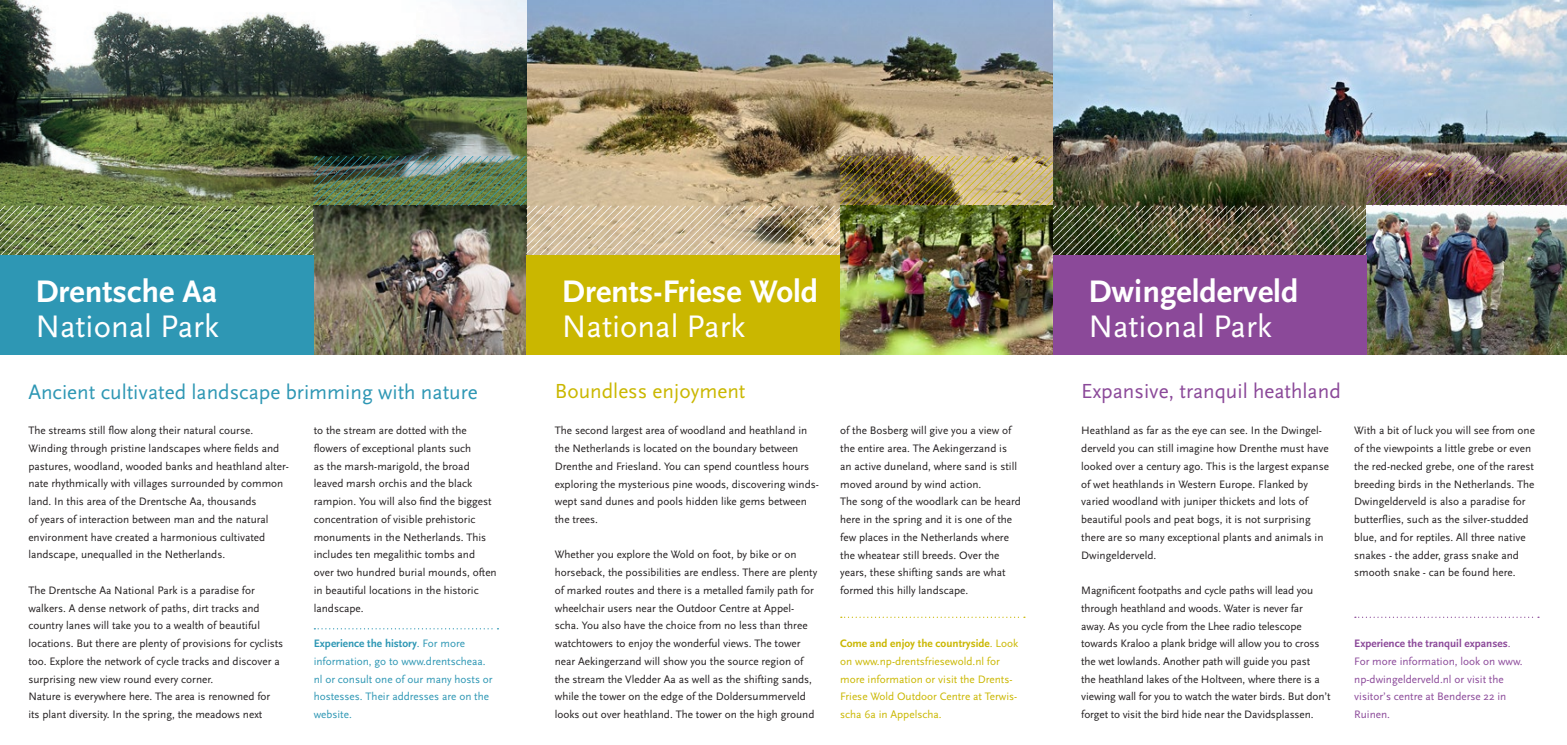
<style>
.page{position:relative;width:1567px;height:745px;background:#fff}
.page>*{position:absolute;margin:0;border:0;box-sizing:border-box;transform-origin:0 0}
.t1{font:700 32.5px "Scala Sans OT";color:#fff}
.t2{font:32.5px "Scala Sans OT";color:#fff}
.t3{font:21.25px "Scala Sans OT";color:#2e97b4}
.t4{font:21.25px "Scala Sans OT";color:#8b4999}
.t5{font:21.25px "Scala Sans OT";color:#cab700}
.t6{font:11.25px/17.8px "Scala Sans OT";color:#231f20}
.t7{font:11.25px/17.8px "Scala Sans OT";color:#cab700}
.t8{font:11.25px/17.8px "Scala Sans OT";color:#2e97b4}
.t9{font:11.25px/17.8px "Scala Sans OT";color:#8b4999}
.s1{font-weight:700}
</style>
<div class="page">
<img style="left:0;top:0;width:1566px;height:156px">
<img style="left:314px;top:255px;width:212px;height:99px">
<img style="left:840px;top:255px;width:212px;height:99px">
<img style="left:1366px;top:255px;width:200px;height:99px">
<svg style="left:314px;top:628px;width:184px;height:1px"></svg>
<svg style="left:840px;top:616px;width:184px;height:1px"></svg>
<svg style="left:1354px;top:616px;width:184px;height:1px"></svg>
<img style="left:0;top:156px;width:1566px;height:99px">
<div style="left:0;top:255px;width:314px;height:99px;background:#2e97b4"></div>
<div style="left:526px;top:255px;width:314px;height:99px;background:#cab700"></div>
<div style="left:1052px;top:255px;width:314px;height:99px;background:#8b4999"></div>
<h1 class="t1" style="left:35px;top:273px;width:183px">Drentsche Aa</h1>
<h1 class="t2" style="left:35px;top:308px;width:185px">National Park</h1>
<h1 class="t1" style="left:562px;top:273px;width:258px">Drents-Friese Wold</h1>
<h1 class="t2" style="left:562px;top:308px;width:185px">National Park</h1>
<h1 class="t1" style="left:1088px;top:273px;width:211px">Dwingelderveld</h1>
<h1 class="t2" style="left:1088px;top:308px;width:185px">National Park</h1>
<h2 class="t3" style="left:28px;top:380px;width:451px">Ancient cultivated landscape brimming with nature</h2>
<h2 class="t5" style="left:555px;top:379px;width:192px">Boundless enjoyment</h2>
<h2 class="t4" style="left:1081px;top:379px;width:261px">Expansive, tranquil heathland</h2>
<p class="t6" style="left:28px;top:421px;width:262px">The streams still flow along their natural course.<br>Winding through pristine landscapes where fields and pastures, woodland, wooded banks and heathland alter&shy;nate rhythmically with villages surrounded by common land. In this area of the Drentsche Aa, thousands<br>of years of interaction between man and the natural environment have created a harmonious cultivated landscape, unequalled in the Netherlands.</p>
<p class="t6" style="left:28px;top:581px;width:256px">The Drentsche Aa National Park is a paradise for walkers. A dense network of paths, dirt tracks and country lanes will take you to a wealth of beautiful locations. But there are plenty of provisions for cyclists too. Explore the network of cycle tracks and discover a surprising new view round every corner.<br>Nature is everywhere here. The area is renowned for its plant diversity. In the spring, the meadows next</p>
<p class="t6" style="left:555px;top:421px;width:265px">The second largest area of woodland and heathland in the Netherlands is located on the boundary between Drenthe and Friesland. You can spend countless hours exploring the mysterious pine woods, discovering winds&shy;wept sand dunes and pools hidden like gems between the trees.</p>
<p class="t6" style="left:555px;top:545px;width:264px">Whether you explore the Wold on foot, by bike or on horseback, the possibilities are endless. There are plenty of marked routes and there is a metalled family path for wheelchair users near the Outdoor Centre at Appel&shy;scha. You also have the choice from no less than three watchtowers to enjoy the wonderful views. The tower near Aekingerzand will show you the source region of the stream the Vledder Aa as well as the shifting sands, while the tower on the edge of the Doldersummerveld looks out over heathland. The tower on the high ground</p>
<p class="t6" style="left:840px;top:421px;width:182px">of the Bosberg will give you a view of the entire area. The Aekingerzand is an active duneland, where sand is still moved around by wind action.<br>The song of the woodlark can be heard here in the spring and it is one of the few places in the Netherlands where the wheatear still breeds. Over the years, these shifting sands are what formed this hilly landscape.</p>
<p class="t6" style="left:1081px;top:422px;width:249px">Heathland as far as the eye can see. In the Dwingel&shy;derveld you can still imagine how Drenthe must have looked over a century ago. This is the largest expanse of wet heathlands in Western Europe. Flanked by varied woodland with juniper thickets and lots of beautiful pools and peat bogs, it is not surprising there are so many exceptional plants and animals in Dwingelderveld.</p>
<p class="t6" style="left:1081px;top:581px;width:251px">Magnificent footpaths and cycle paths will lead you through heathland and woods. Water is never far<br>away. As you cycle from the Lhee radio telescope towards Kraloo a plank bridge will allow you to cross the wet lowlands. Another path will guide you past<br>the heathland lakes of the Holtveen, where there is a viewing wall for you to watch the water birds. But don’t forget to visit the bird hide near the Davidsplassen.</p>
<p class="t6" style="left:314px;top:421px;width:184px">to the stream are dotted with the flowers of exceptional plants such<br>as the marsh-marigold, the broad leaved marsh orchis and the black rampion. You will also find the biggest concentration of visible prehistoric monuments in the Netherlands. This includes ten megalithic tombs and over two hundred burial mounds, often in beautiful locations in the historic landscape.</p>
<p class="t8" style="left:314px;top:634px;width:180px"><span class="s1">Experience the history</span>. For more information, go to www.drentscheaa. nl or consult one of our many hosts or hostesses. Their addresses are on the website.</p>
<p class="t7" style="left:840px;top:634px;width:179px"><span class="s1">Come and enjoy the countryside</span>. Look on www.np-drentsfriesewold.nl for more information or visit the Drents-Friese Wold Outdoor Centre at Terwis&shy;scha 6a in Appelscha.</p>
<p class="t6" style="left:1354px;top:422px;width:182px">With a bit of luck you will see from one of the viewpoints a little grebe or even the red-necked grebe, one of the rarest breeding birds in the Netherlands. The Dwingelderveld is also a paradise for butterflies, such as the silver-studded blue, and for reptiles. All three native snakes - the adder, grass snake and smooth snake - can be found here.</p>
<p class="t9" style="left:1354px;top:634px;width:170px"><span class="s1">Experience the tranquil expanses</span>.<br>For more information, look on www. np-dwingelderveld.nl or visit the visitor’s centre at Benderse 22 in<br>Ruinen.</p>
</div>
